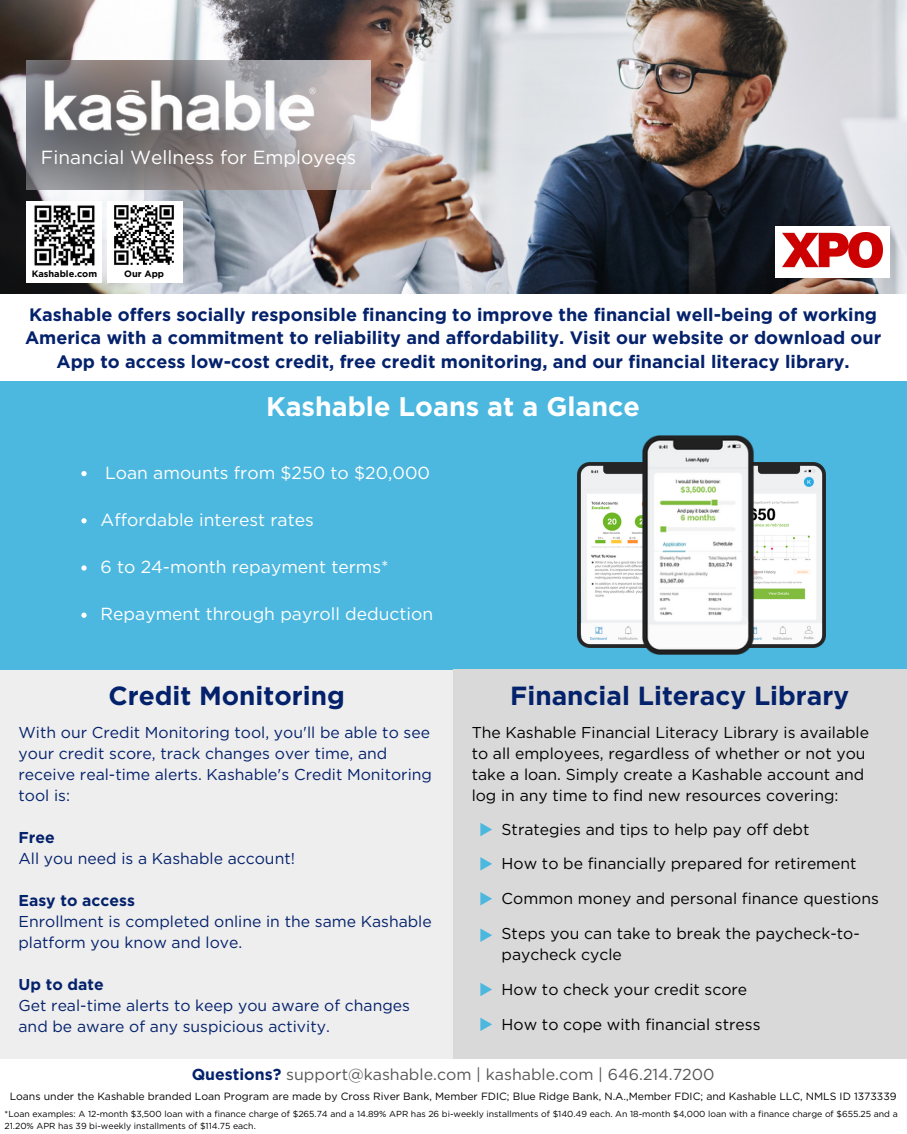
<style>
.page{position:relative;width:907px;height:1134px;background:#fff}
.page>*{position:absolute;margin:0;border:0;box-sizing:border-box;transform-origin:0 0}
.t1{font:700 26.95px "Gotham";color:#fff}
.t2{font:700 26.25px "Gotham";color:#04216b}
.t3{font:18.9px "Gotham";color:#fff}
.t4{font:700 18.03px/23.6px "Gotham";color:#04216b;text-align:center}
.t5{font:17.5px "Gotham";color:#fff}
.t6{font:15.92px "Gotham";color:#565656}
.t7{font:15.75px/21px "Gotham";color:#000}
.t8{font:15.75px/21px "Gotham";color:#04216b}
.t9{font:700 15.75px "Gotham";color:#04216b}
.t10{font:10.5px "Gotham";color:#000}
.t11{font:700 9.28px "Gotham";color:#000}
.t12{font:8.75px/11.9px "Gotham";color:#000}
.s1{font-weight:700;color:#04216b}
</style>
<div class="page">
<div style="left:0;top:666px;width:453px;height:393px;background:#eee"></div>
<div style="left:0;top:381px;width:906px;height:289px;background:#4db8df"></div>
<img style="left:577px;top:463px;width:65px;height:184px">
<img style="left:757px;top:463px;width:68px;height:184px">
<img style="left:642px;top:435px;width:115px;height:219px">
<div style="left:453px;top:670px;width:453px;height:389px;background:#d9d9d9"></div>
<svg style="left:480px;top:823px;width:12px;height:13px"></svg>
<svg style="left:480px;top:857px;width:12px;height:14px"></svg>
<svg style="left:480px;top:892px;width:12px;height:13px"></svg>
<svg style="left:480px;top:928px;width:12px;height:14px"></svg>
<svg style="left:480px;top:983px;width:12px;height:13px"></svg>
<svg style="left:480px;top:1018px;width:12px;height:13px"></svg>
<img style="left:0;top:0;width:906px;height:294px">
<div style="left:27px;top:201px;width:75px;height:81px;background:#fff"></div>
<img style="left:34px;top:205px;width:61px;height:61px">
<div style="left:107px;top:201px;width:75px;height:81px;background:#fff"></div>
<img style="left:114px;top:205px;width:60px;height:60px">
<div style="left:775px;top:227px;width:114px;height:51px;background:#fff"></div>
<img style="left:27px;top:61px;width:343px;height:128px">
<img style="left:27px;top:68px;width:303px;height:79px">
<img style="left:782px;top:232px;width:100px;height:36px">
<svg style="left:81px;top:471px;width:6px;height:5px"></svg>
<svg style="left:81px;top:518px;width:6px;height:5px"></svg>
<svg style="left:81px;top:565px;width:6px;height:6px"></svg>
<svg style="left:81px;top:613px;width:6px;height:5px"></svg>
<p class="t3" style="left:41px;top:146px;width:317px">Financial Wellness for Employees</p>
<p class="t11" style="left:32px;top:268px;width:67px">Kashable.com</p>
<p class="t11" style="left:124px;top:268px;width:41px">Our App</p>
<p class="t4" style="left:25px;top:303px;width:857px">Kashable offers socially responsible financing to improve the financial well-being of working<br>America with a commitment to reliability and affordability. Visit our website or download our<br>App to access low-cost credit, free credit monitoring, and our financial literacy library.</p>
<p class="t1" style="left:266px;top:391px;width:375px">Kashable Loans at a Glance</p>
<p class="t5" style="left:105px;top:462px;width:326px">Loan amounts from $250 to $20,000</p>
<p class="t5" style="left:101px;top:509px;width:215px">Affordable interest rates</p>
<p class="t5" style="left:101px;top:556px;width:289px">6 to 24-month repayment terms*</p>
<p class="t5" style="left:101px;top:604px;width:334px">Repayment through payroll deduction</p>
<p class="t2" style="left:108px;top:680px;width:238px">Credit Monitoring</p>
<p class="t8" style="left:19px;top:722px;width:415px">With our Credit Monitoring tool, you'll be able to see your credit score, track changes over time, and receive real-time alerts. Kashable's Credit Monitoring tool is:</p>
<p class="t9" style="left:19px;top:828px;width:38px">Free</p>
<p class="t8" style="left:19px;top:848px;width:278px">All you need is a Kashable account!</p>
<p class="t9" style="left:19px;top:891px;width:118px">Easy to access</p>
<p class="t8" style="left:19px;top:911px;width:414px">Enrollment is completed online in the same Kashable platform you know and love.</p>
<p class="t9" style="left:19px;top:975px;width:87px">Up to date</p>
<p class="t8" style="left:19px;top:995px;width:393px">Get real-time alerts to keep you aware of changes and be aware of any suspicious activity.</p>
<p class="t2" style="left:510px;top:680px;width:340px">Financial Literacy Library</p>
<p class="t7" style="left:471px;top:722px;width:399px">The Kashable Financial Literacy Library is available to all employees, regardless of whether or not you take a loan. Simply create a Kashable account and log in any time to find new resources covering:</p>
<p class="t7" style="left:501px;top:819px;width:309px">Strategies and tips to help pay off debt</p>
<p class="t7" style="left:501px;top:853px;width:356px">How to be financially prepared for retirement</p>
<p class="t7" style="left:501px;top:888px;width:379px">Common money and personal finance questions</p>
<p class="t7" style="left:501px;top:923px;width:360px">Steps you can take to break the paycheck-to&shy;paycheck cycle</p>
<p class="t7" style="left:501px;top:979px;width:247px">How to check your credit score</p>
<p class="t7" style="left:501px;top:1013px;width:260px">How to cope with financial stress</p>
<p class="t6" style="left:192px;top:1065px;width:524px"><span class="s1">Questions?</span> support@kashable.com | kashable.com | 646.214.7200</p>
<p class="t10" style="left:10px;top:1090px;width:888px">Loans under the Kashable branded Loan Program are made by Cross River Bank, Member FDIC; Blue Ridge Bank, N.A.,Member FDIC; and Kashable LLC, NMLS ID 1373339</p>
<p class="t12" style="left:5px;top:1108px;width:894px">*Loan examples: A 12-month $3,500 loan with a finance charge of $265.74 and a 14.89% APR has 26 bi-weekly installments of $140.49 each. An 18-month $4,000 loan with a finance charge of $655.25 and a<br>21.20% APR has 39 bi-weekly installments of $114.75 each.</p>
</div>
